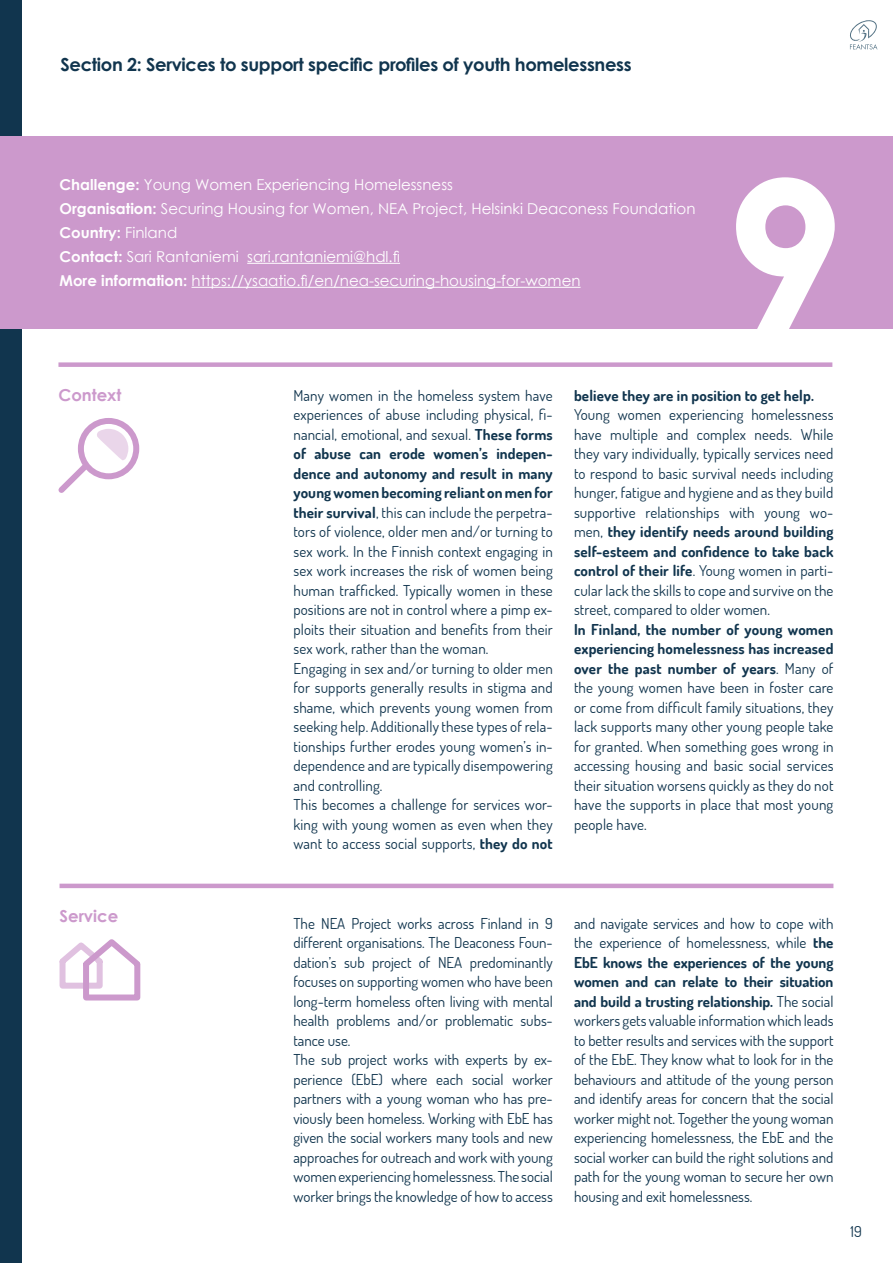
<style>
.page{position:relative;width:893px;height:1263px;background:#fff}
.page>*{position:absolute;margin:0;border:0;box-sizing:border-box;transform-origin:0 0}
.t1{font:700 219px "Century Gothic";color:#fff}
.t2{font:700 18px "Century Gothic Pro";letter-spacing:-.02em;color:#11354e}
.t3{font:700 16.5px "Century Gothic";color:#c9c}
.t4{font:15px/19.5px "Dosis";letter-spacing:.01em;color:#11354e;text-align:justify}
.t5{font:15px/24px "Century Gothic";color:#fff}
.t6{font:700 15px "Dosis";letter-spacing:.01em;color:#11354e}
.s1{font-weight:700}
</style>
<div class="page">
<svg style="left:850px;top:20px;width:27px;height:30px"></svg>
<div style="left:0;top:0;width:21px;height:1263px;background:#11354e"></div>
<div style="left:0;top:136px;width:893px;height:192px;background:#c9c"></div>
<hr style="left:247px;top:263px;width:153px;height:1px;background:#fff">
<hr style="left:192px;top:287px;width:389px;height:1px;background:#fff">
<div style="left:58px;top:362px;width:774px;height:5px;background:#c9c"></div>
<div style="left:78px;top:418px;width:61px;height:61px;border:6px solid #c9c;border-radius:50%"></div>
<svg style="left:58px;top:429px;width:70px;height:64px"></svg>
<hr style="left:60px;top:884px;width:773px;height:4px;background:#c9c">
<svg style="left:59px;top:939px;width:82px;height:62px"></svg>
<p class="t2" style="left:61px;top:53px;width:572px">Section 2: Services to support specific profiles of youth homelessness</p>
<p class="t5" style="left:60px;top:172px;width:637px"><span class="s1">Challenge:</span> Young Women Experiencing Homelessness<br><span class="s1">Organisation:</span> Securing Housing for Women, NEA Project, Helsinki Deaconess Foundation <span class="s1">Country:</span> Finland<br><span class="s1">Contact:</span> Sari Rantaniemi sari.rantaniemi@hdl.fi<br><span class="s1">More information:</span> https://ysaatio.fi/en/nea-securing-housing-for-women</p>
<h1 class="t1" style="left:723px;top:93px;width:124px">9</h1>
<p class="t3" style="left:58px;top:382px;width:65px">Context</p>
<p class="t4" style="left:293px;top:385px;width:261px;text-align:left">Many women in the homeless system have experiences of abuse including physical, fi&shy;nancial, emotional, and sexual. <span class="s1">These forms of abuse can erode women’s indepen&shy;dence and autonomy and result in many young women becoming reliant on men for their survival</span>, this can include the perpetra&shy;tors of violence, older men and/or turning to sex work. In the Finnish context engaging in sex work increases the risk of women being human trafficked. Typically women in these positions are not in control where a pimp ex&shy;ploits their situation and benefits from their sex work, rather than the woman.<br>Engaging in sex and/or turning to older men for supports generally results in stigma and shame, which prevents young women from seeking help. Additionally these types of rela&shy;tionships further erodes young women’s in&shy;dependence and are typically disempowering and controlling.<br>This becomes a challenge for services wor&shy;king with young women as even when they want to access social supports, <span class="s1">they do not</span></p>
<p class="t6" style="left:574px;top:386px;width:241px">believe they are in position to get help.</p>
<p class="t4" style="left:574px;top:405px;width:261px">Young women experiencing homelessness have multiple and complex needs. While they vary individually, typically services need to respond to basic survival needs including hunger, fatigue and hygiene and as they build supportive relationships with young wo&shy;men, <span class="s1">they identify needs around building self-esteem and confidence to take back control of their life</span>. Young women in parti&shy;cular lack the skills to cope and survive on the street, compared to older women.</p>
<p class="t4" style="left:574px;top:619px;width:261px"><span class="s1">In Finland, the number of young women experiencing homelessness has increased over the past number of years</span>. Many of the young women have been in foster care or come from difficult family situations, they lack supports many other young people take for granted. When something goes wrong in accessing housing and basic social services their situation worsens quickly as they do not have the supports in place that most young people have.</p>
<p class="t3" style="left:60px;top:904px;width:60px">Service</p>
<p class="t4" style="left:293px;top:913px;width:261px;text-align:left">The NEA Project works across Finland in 9 different organisations. The Deaconess Foun&shy;dation’s sub project of NEA predominantly focuses on supporting women who have been long-term homeless often living with mental health problems and/or problematic subs&shy;tance use.<br>The sub project works with experts by ex&shy;perience (EbE) where each social worker partners with a young woman who has pre&shy;viously been homeless. Working with EbE has given the social workers many tools and new approaches for outreach and work with young women experiencing homelessness. The social worker brings the knowledge of how to access</p>
<p class="t4" style="left:574px;top:913px;width:261px">and navigate services and how to cope with the experience of homelessness, while <span class="s1">the EbE knows the experiences of the young women and can relate to their situation and build a trusting relationship.</span> The social workers gets valuable information which leads to better results and services with the support of the EbE. They know what to look for in the behaviours and attitude of the young person and identify areas for concern that the social worker might not. Together the young woman experiencing homelessness, the EbE and the social worker can build the right solutions and path for the young woman to secure her own housing and exit homelessness.</p>
<p class="t4" style="left:850px;top:1221px;width:13px">19</p>
</div>
